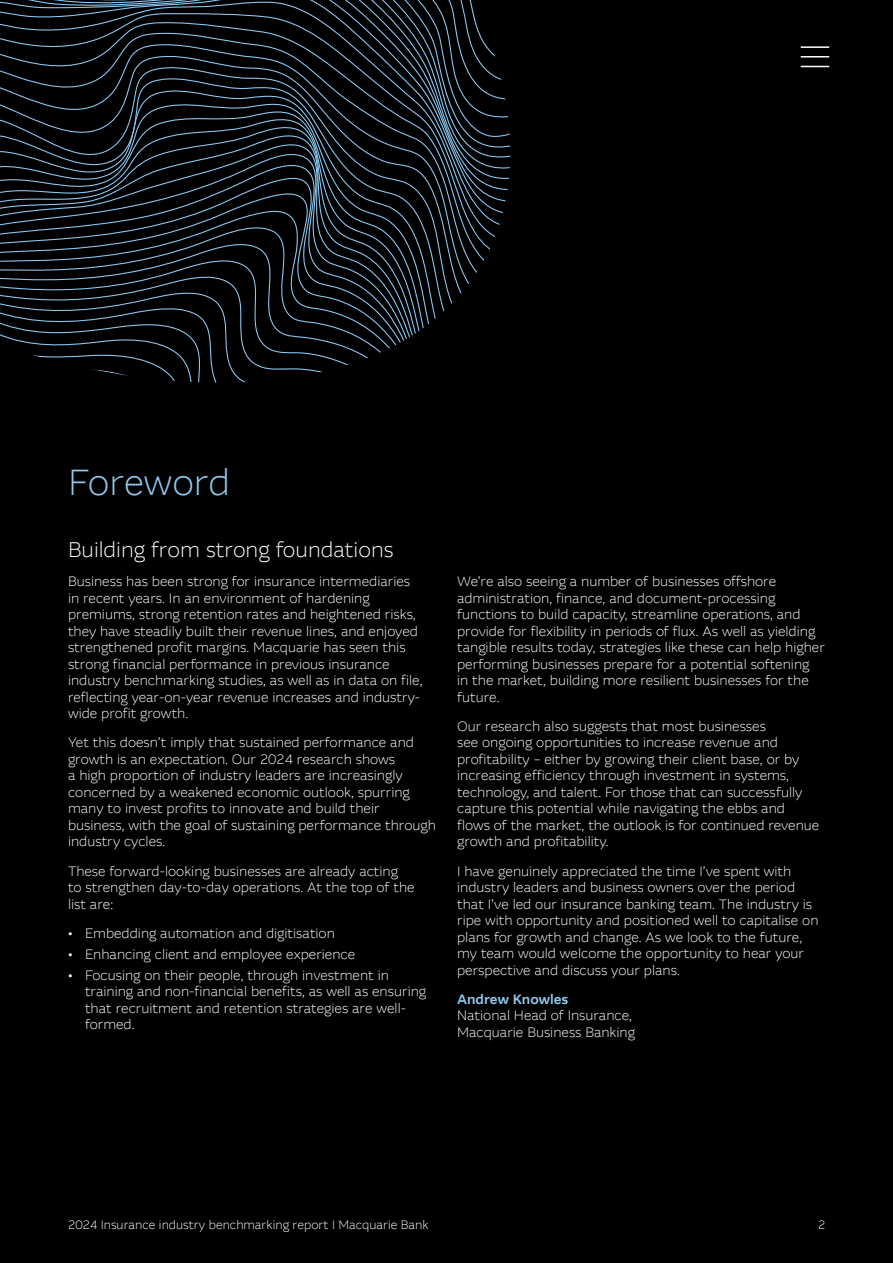
<style>
.page{position:relative;width:893px;height:1263px;background:#000}
.page>*{position:absolute;margin:0;border:0;box-sizing:border-box;transform-origin:0 0}
.t1{font:300 36px "MCQ Global";color:#8fc8ed}
.t2{font:300 21px "MCQ Global";color:#fff}
.t3{font:300 13.5px/16.5px "MCQ Global";color:#fff}
.t4{font:500 13.5px "MCQ Global";color:#8fc8ed}
.t5{font:300 12px "MCQ Global";color:#fff}
</style>
<div class="page">
<svg style="left:18px;top:341px;width:383px;height:15px"></svg>
<svg style="left:0;top:325px;width:424px;height:16px"></svg>
<svg style="left:0;top:310px;width:445px;height:15px"></svg>
<svg style="left:0;top:294px;width:453px;height:16px"></svg>
<svg style="left:0;top:279px;width:469px;height:15px"></svg>
<svg style="left:0;top:263px;width:477px;height:16px"></svg>
<svg style="left:0;top:248px;width:490px;height:15px"></svg>
<svg style="left:0;top:232px;width:496px;height:16px"></svg>
<svg style="left:0;top:220px;width:500px;height:12px"></svg>
<svg style="left:0;top:207px;width:503px;height:13px"></svg>
<svg style="left:0;top:194px;width:506px;height:13px"></svg>
<svg style="left:0;top:187px;width:508px;height:7px"></svg>
<svg style="left:0;top:180px;width:494px;height:7px"></svg>
<svg style="left:0;top:139px;width:511px;height:41px"></svg>
<svg style="left:0;top:124px;width:510px;height:15px"></svg>
<svg style="left:0;top:106px;width:508px;height:18px"></svg>
<svg style="left:0;top:89px;width:506px;height:17px"></svg>
<svg style="left:0;top:73px;width:502px;height:16px"></svg>
<svg style="left:0;top:0;width:495px;height:73px"></svg>
<hr style="left:801px;top:46px;width:28px;height:2px;background:#fff">
<svg style="left:801px;top:56px;width:28px;height:1px"></svg>
<svg style="left:801px;top:66px;width:28px;height:1px"></svg>
<h1 class="t1" style="left:68px;top:460px;width:164px">Foreword</h1>
<h2 class="t2" style="left:68px;top:537px;width:327px">Building from strong foundations</h2>
<p class="t3" style="left:68px;top:573px;width:356px">Business has been strong for insurance intermediaries in recent years. In an environment of hardening premiums, strong retention rates and heightened risks, they have steadily built their revenue lines, and enjoyed strengthened profit margins. Macquarie has seen this strong financial performance in previous insurance industry benchmarking studies, as well as in data on file, reflecting year-on-year revenue increases and industry&shy;wide profit growth.</p>
<p class="t3" style="left:68px;top:734px;width:369px">Yet this doesn’t imply that sustained performance and growth is an expectation. Our 2024 research shows<br>a high proportion of industry leaders are increasingly concerned by a weakened economic outlook, spurring many to invest profits to innovate and build their business, with the goal of sustaining performance through industry cycles.</p>
<p class="t3" style="left:68px;top:863px;width:348px">These forward-looking businesses are already acting to strengthen day-to-day operations. At the top of the list are:</p>
<p class="t3" style="left:68px;top:925px;width:268px">• Embedding automation and digitisation</p>
<p class="t3" style="left:68px;top:946px;width:289px">• Enhancing client and employee experience</p>
<p class="t3" style="left:85px;top:966px;width:343px;text-indent:-17px">• Focusing on their people, through investment in training and non-financial benefits, as well as ensuring that recruitment and retention strategies are well&shy;formed.</p>
<p class="t3" style="left:457px;top:573px;width:369px">We’re also seeing a number of businesses offshore administration, finance, and document-processing functions to build capacity, streamline operations, and provide for flexibility in periods of flux. As well as yielding tangible results today, strategies like these can help higher performing businesses prepare for a potential softening<br>in the market, building more resilient businesses for the future.</p>
<p class="t3" style="left:457px;top:718px;width:364px">Our research also suggests that most businesses<br>see ongoing opportunities to increase revenue and profitability – either by growing their client base, or by increasing efficiency through investment in systems, technology, and talent. For those that can successfully capture this potential while navigating the ebbs and flows of the market, the outlook is for continued revenue growth and profitability.</p>
<p class="t3" style="left:457px;top:863px;width:363px">I have genuinely appreciated the time I’ve spent with industry leaders and business owners over the period that I’ve led our insurance banking team. The industry is ripe with opportunity and positioned well to capitalise on plans for growth and change. As we look to the future, my team would welcome the opportunity to hear your perspective and discuss your plans.</p>
<p class="t4" style="left:457px;top:991px;width:113px">Andrew Knowles</p>
<p class="t3" style="left:457px;top:1007px;width:179px">National Head of Insurance,<br>Macquarie Business Banking</p>
<p class="t5" style="left:68px;top:1217px;width:362px">2024 Insurance industry benchmarking report I Macquarie Bank</p>
<p class="t5" style="left:818px;top:1217px;width:9px">2</p>
</div>
